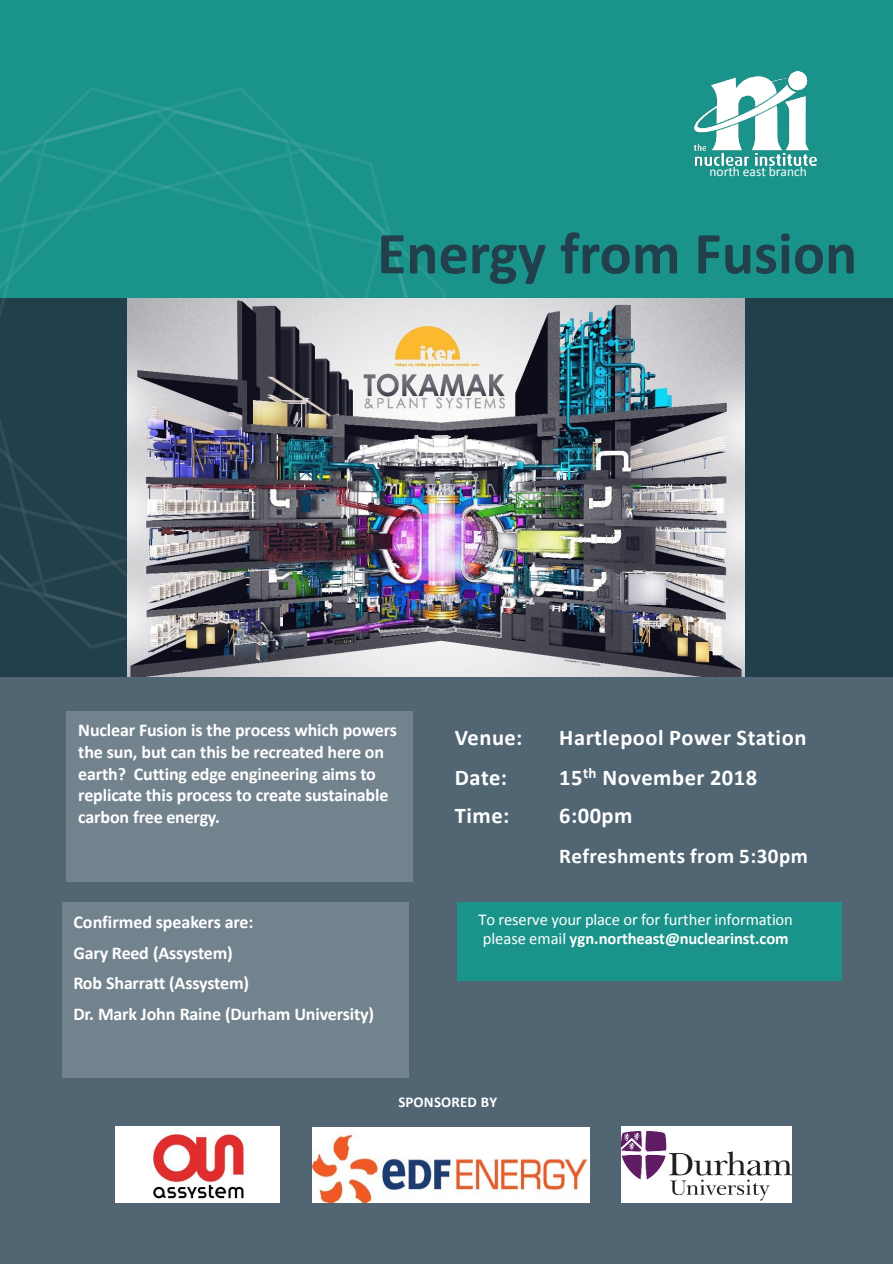
<style>
.page{position:relative;width:893px;height:1264px;background:#fff}
.page>*{position:absolute;margin:0;border:0;box-sizing:border-box;transform-origin:0 0}
.t1{font:700 60px "Calibri";color:#22404b}
.t2{font:700 22.5px "Calibri";letter-spacing:.02em;color:#fff}
.t3{font:700 21px "Calibri";letter-spacing:.02em;color:#fff}
.t4{font:700 18px/21.6px "Calibri";letter-spacing:-.01em;color:#fff}
.t5{font:16.5px/19.5px "Calibri";letter-spacing:-.01em;color:#fff}
.t6{font:700 15px "Calibri";letter-spacing:.01em;color:#fff}
.t7{font:13.5px "Calibri";color:#fff}
.s1{font-weight:700}
</style>
<div class="page">
<div style="left:0;top:572px;width:892px;height:691px;background:#516573"></div>
<div style="left:0;top:0;width:892px;height:309px;background:#1a938a"></div>
<div style="left:0;top:298px;width:892px;height:378px;background:#22404b"></div>
<img style="left:694px;top:71px;width:122px;height:94px">
<div style="left:62px;top:902px;width:346px;height:176px;background:#73838e"></div>
<div style="left:457px;top:902px;width:385px;height:78px;background:#1a938a"></div>
<svg style="left:0;top:420px;width:127px;height:229px"></svg>
<svg style="left:44px;top:420px;width:83px;height:160px"></svg>
<svg style="left:385px;top:214px;width:62px;height:84px"></svg>
<svg style="left:0;top:87px;width:385px;height:229px"></svg>
<div style="left:66px;top:710px;width:347px;height:171px;background:#73838e"></div>
<img style="left:116px;top:1126px;width:164px;height:76px">
<img style="left:621px;top:1126px;width:170px;height:76px">
<img style="left:312px;top:1127px;width:277px;height:75px">
<img style="left:127px;top:298px;width:617px;height:378px">
<p class="t7" style="left:709px;top:162px;width:99px">north east branch</p>
<p class="t1" style="left:377px;top:215px;width:481px">Energy from Fusion</p>
<p class="t4" style="left:78px;top:719px;width:320px">Nuclear Fusion is the process which powers the sun, but can this be recreated here on earth? Cutting edge engineering aims to replicate this process to create sustainable carbon free energy.</p>
<p class="t4" style="left:73px;top:910px;width:181px">Confirmed speakers are:</p>
<p class="t4" style="left:73px;top:941px;width:161px">Gary Reed (Assystem)</p>
<p class="t4" style="left:73px;top:972px;width:177px">Rob Sharratt (Assystem)</p>
<p class="t4" style="left:73px;top:1002px;width:302px">Dr. Mark John Raine (Durham University)</p>
<p class="t2" style="left:455px;top:723px;width:69px">Venue:</p>
<p class="t2" style="left:559px;top:723px;width:248px">Hartlepool Power Station</p>
<p class="t2" style="left:455px;top:762px;width:54px">Date:</p>
<p class="t2" style="left:559px;top:762px;width:199px">15<sup>th</sup> November 2018</p>
<p class="t2" style="left:455px;top:801px;width:56px">Time:</p>
<p class="t2" style="left:559px;top:801px;width:75px">6:00pm</p>
<p class="t3" style="left:559px;top:842px;width:250px">Refreshments from 5:30pm</p>
<p class="t5" style="left:478px;top:909px;width:316px">To reserve your place or for further information please email <span class="s1">ygn.northeast@nuclearinst.com</span></p>
<p class="t6" style="left:398px;top:1091px;width:100px">SPONSORED BY</p>
</div>
